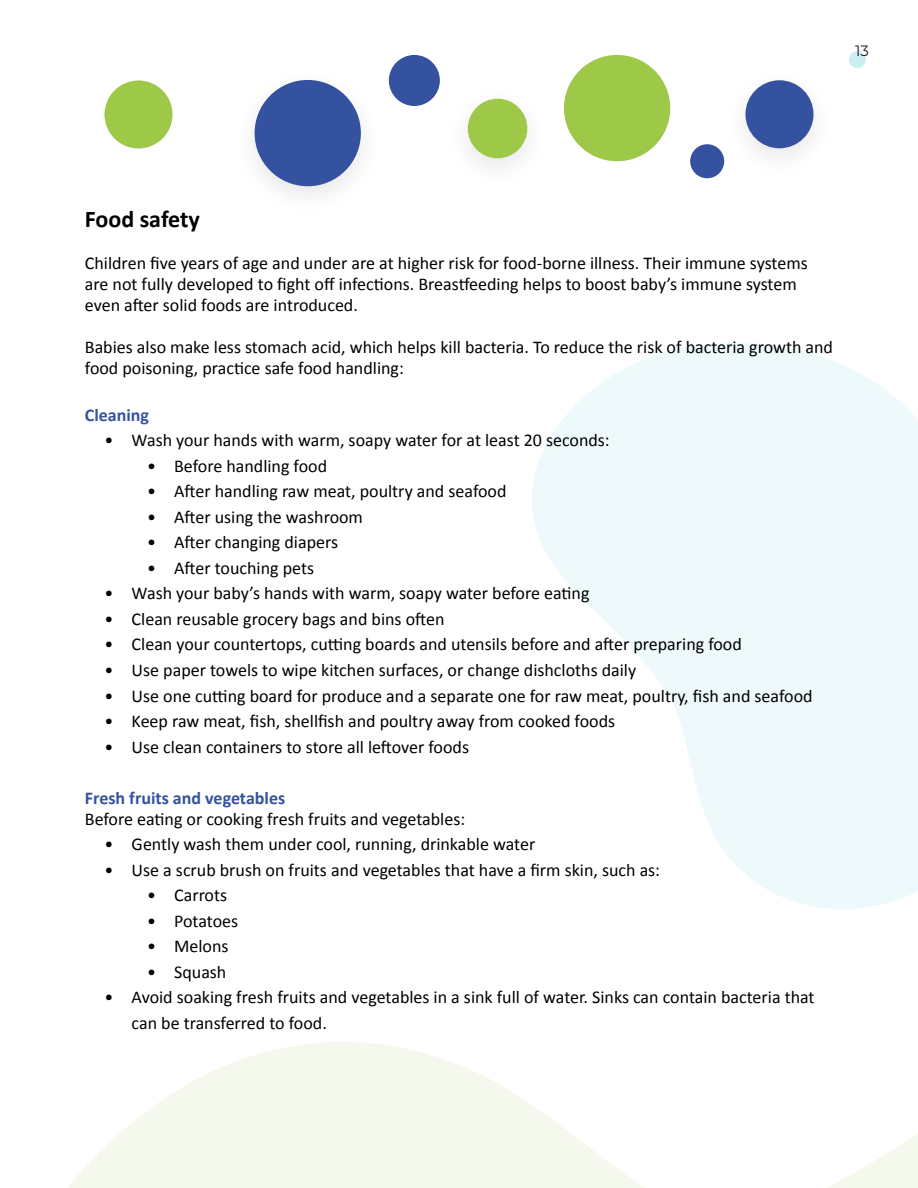
<style>
.page{position:relative;width:918px;height:1188px;background:#fff}
.page>*{position:absolute;margin:0;border:0;box-sizing:border-box;transform-origin:0 0}
.t1{font:700 24px "Calibri";letter-spacing:-.005em;color:#000}
.t2{font:18px/21px "Calibri";color:#000}
.t3{font:700 18px "Calibri";color:#34529f}
.t4{font:15px "Montserrat";color:#1a1f1f}
</style>
<div class="page">
<svg style="left:532px;top:343px;width:386px;height:566px;fill:#edf9fb"></svg>
<svg style="left:67px;top:1042px;width:851px;height:146px"></svg>
<div style="left:745px;top:80px;width:69px;height:68px;background:#34529f;border-radius:50%"></div>
<div style="left:690px;top:144px;width:34px;height:34px;background:#34529f;border-radius:50%"></div>
<div style="left:564px;top:55px;width:106px;height:106px;background:#9dc848;border-radius:50%"></div>
<div style="left:468px;top:99px;width:59px;height:59px;background:#9dc848;border-radius:50%"></div>
<div style="left:389px;top:55px;width:51px;height:51px;background:#34529f;border-radius:50%"></div>
<div style="left:255px;top:80px;width:106px;height:106px;background:#34529f;border-radius:50%"></div>
<div style="left:104px;top:80px;width:69px;height:68px;background:#9dc848;border-radius:50%"></div>
<div style="left:849px;top:51px;width:17px;height:17px;background:#caeef4;border-radius:50%"></div>
<p class="t4" style="left:855px;top:40px;width:15px">13</p>
<h1 class="t1" style="left:85px;top:203px;width:116px">Food safety</h1>
<p class="t2" style="left:85px;top:252px;width:724px">Children five years of age and under are at higher risk for food-borne illness. Their immune systems are not fully developed to fight off infections. Breastfeeding helps to boost baby’s immune system even after solid foods are introduced.</p>
<p class="t2" style="left:85px;top:336px;width:750px">Babies also make less stomach acid, which helps kill bacteria. To reduce the risk of bacteria growth and food poisoning, practice safe food handling:</p>
<p class="t3" style="left:85px;top:402px;width:66px">Cleaning</p>
<p class="t2" style="left:105px;top:429px;width:507px">• Wash your hands with warm, soapy water for at least 20 seconds:</p>
<p class="t2" style="left:147px;top:455px;width:182px">• Before handling food</p>
<p class="t2" style="left:147px;top:480px;width:361px">• After handling raw meat, poultry and seafood</p>
<p class="t2" style="left:147px;top:506px;width:217px">• After using the washroom</p>
<p class="t2" style="left:147px;top:531px;width:192px">• After changing diapers</p>
<p class="t2" style="left:147px;top:557px;width:168px">• After touching pets</p>
<p class="t2" style="left:105px;top:582px;width:486px">• Wash your baby’s hands with warm, soapy water before eating</p>
<p class="t2" style="left:105px;top:608px;width:341px">• Clean reusable grocery bags and bins often</p>
<p class="t2" style="left:105px;top:633px;width:639px">• Clean your countertops, cutting boards and utensils before and after preparing food</p>
<p class="t2" style="left:105px;top:659px;width:533px">• Use paper towels to wipe kitchen surfaces, or change dishcloths daily</p>
<p class="t2" style="left:105px;top:684px;width:709px">• Use one cutting board for produce and a separate one for raw meat, poultry, fish and seafood</p>
<p class="t2" style="left:105px;top:710px;width:512px">• Keep raw meat, fish, shellfish and poultry away from cooked foods</p>
<p class="t2" style="left:105px;top:735px;width:366px">• Use clean containers to store all leftover foods</p>
<p class="t3" style="left:85px;top:785px;width:202px">Fresh fruits and vegetables</p>
<p class="t2" style="left:85px;top:807px;width:382px">Before eating or cooking fresh fruits and vegetables:</p>
<p class="t2" style="left:105px;top:833px;width:432px">• Gently wash them under cool, running, drinkable water</p>
<p class="t2" style="left:105px;top:858px;width:557px">• Use a scrub brush on fruits and vegetables that have a firm skin, such as:</p>
<p class="t2" style="left:147px;top:884px;width:82px">• Carrots</p>
<p class="t2" style="left:147px;top:909px;width:93px">• Potatoes</p>
<p class="t2" style="left:147px;top:935px;width:83px">• Melons</p>
<p class="t2" style="left:147px;top:960px;width:81px">• Squash</p>
<p class="t2" style="left:132px;top:983px;width:685px;line-height:25.5px;text-indent:-27px">• Avoid soaking fresh fruits and vegetables in a sink full of water. Sinks can contain bacteria that can be transferred to food.</p>
</div>
